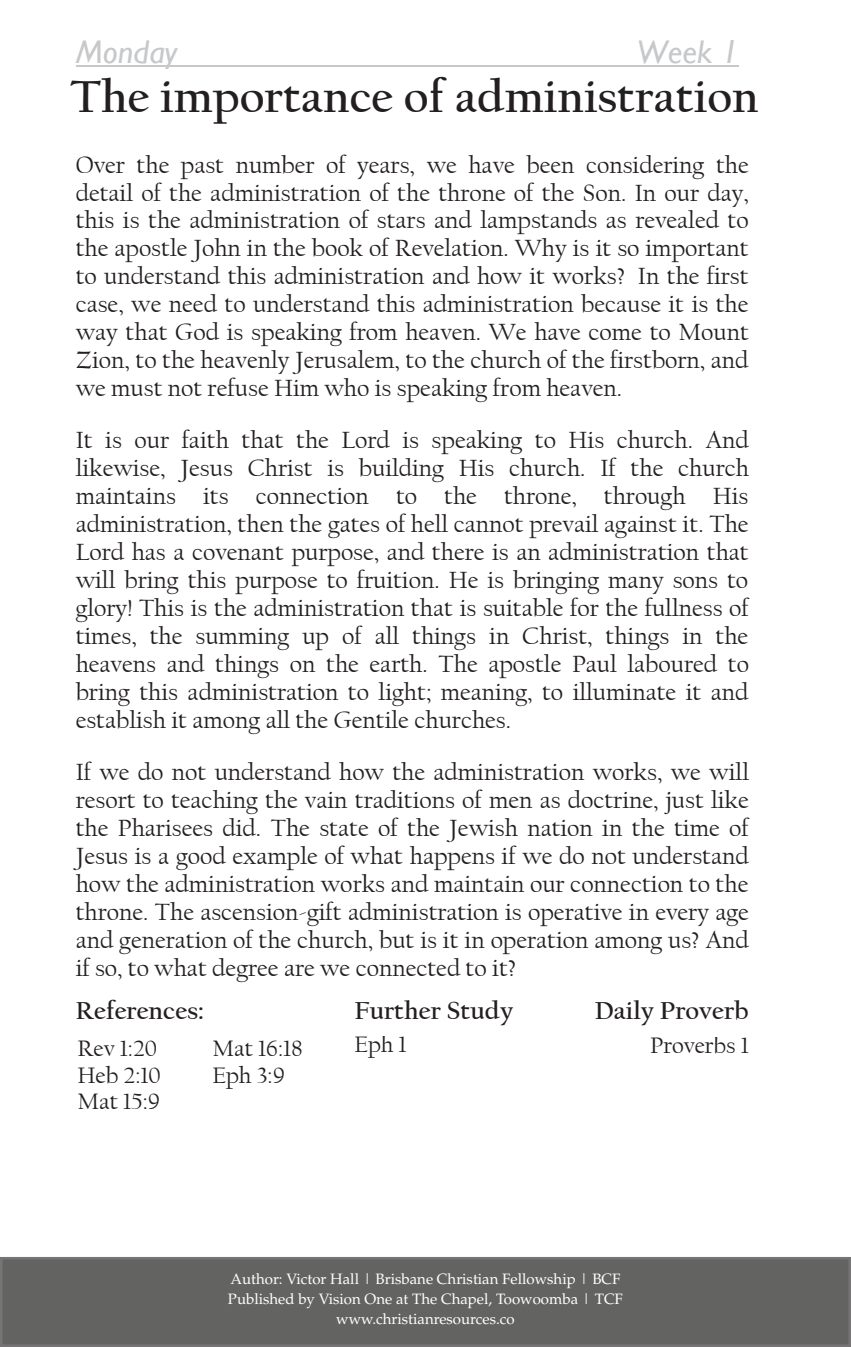
<style>
.page{position:relative;width:851px;height:1347px;background:#fff}
.page>*{position:absolute;margin:0;border:0;box-sizing:border-box;transform-origin:0 0}
.t1{font:700 46.75px "Californian FB";color:#231f20}
.t2{font:italic 32.75px "Gill Sans";color:#c7c8ca}
.t3{font:700 25.75px "Californian FB";color:#231f20}
.t4{font:24.5px/28px "Californian FB";color:#231f20;text-align:justify}
.t5{font:23.5px "Californian FB";color:#231f20}
.t6{font:15px/20px "Palatino";color:#fff;text-align:center}
</style>
<div class="page">
<div style="left:1px;top:1258px;width:848px;height:87px;background:#636462"></div>
<svg style="left:0;top:1257px;width:1px;height:89px"></svg>
<hr style="left:76px;top:65px;width:662px;height:2px;background:#c7c8ca">
<h2 class="t2" style="left:76px;top:33px;width:103px">Monday</h2>
<h2 class="t2" style="left:637px;top:33px;width:103px">Week 1</h2>
<h1 class="t1" style="left:70px;top:70px;width:690px">The importance of administration</h1>
<p class="t4" style="left:76px;top:151px;width:674px">Over the past number of years, we have been considering the detail of the administration of the throne of the Son. In our day, this is the administration of stars and lampstands as revealed to the apostle John in the book of Revelation. Why is it so important to understand this administration and how it works? In the first case, we need to understand this administration because it is the way that God is speaking from heaven. We have come to Mount Zion, to the heavenly Jerusalem, to the church of the firstborn, and we must not refuse Him who is speaking from heaven.</p>
<p class="t4" style="left:76px;top:426px;width:674px">It is our faith that the Lord is speaking to His church. And likewise, Jesus Christ is building His church. If the church maintains its connection to the throne, through His administration, then the gates of hell cannot prevail against it. The Lord has a covenant purpose, and there is an administration that will bring this purpose to fruition. He is bringing many sons to glory! This is the administration that is suitable for the fullness of times, the summing up of all things in Christ, things in the heavens and things on the earth. The apostle Paul laboured to bring this administration to light; meaning, to illuminate it and establish it among all the Gentile churches.</p>
<p class="t4" style="left:76px;top:758px;width:674px">If we do not understand how the administration works, we will resort to teaching the vain traditions of men as doctrine, just like the Pharisees did. The state of the Jewish nation in the time of Jesus is a good example of what happens if we do not understand how the administration works and maintain our connection to the throne. The ascension-gift administration is operative in every age and generation of the church, but is it in operation among us? And if so, to what degree are we connected to it?</p>
<p class="t3" style="left:354px;top:996px;width:160px">Further Study</p>
<p class="t3" style="left:76px;top:996px;width:130px">References:</p>
<p class="t3" style="left:594px;top:996px;width:155px">Daily Proverb</p>
<p class="t5" style="left:77px;top:1035px;width:81px">Rev 1:20</p>
<p class="t5" style="left:212px;top:1035px;width:92px">Mat 16:18</p>
<p class="t5" style="left:77px;top:1062px;width:85px">Heb 2:10</p>
<p class="t5" style="left:212px;top:1062px;width:74px">Eph 3:9</p>
<p class="t5" style="left:77px;top:1088px;width:84px">Mat 15:9</p>
<p class="t5" style="left:354px;top:1031px;width:54px">Eph 1</p>
<p class="t5" style="left:650px;top:1032px;width:100px">Proverbs 1</p>
<p class="t6" style="left:228px;top:1268px;width:396px">Author: Victor Hall | Brisbane Christian Fellowship | BCF<br>Published by Vision One at The Chapel, Toowoomba | TCF www.christianresources.co</p>
</div>
